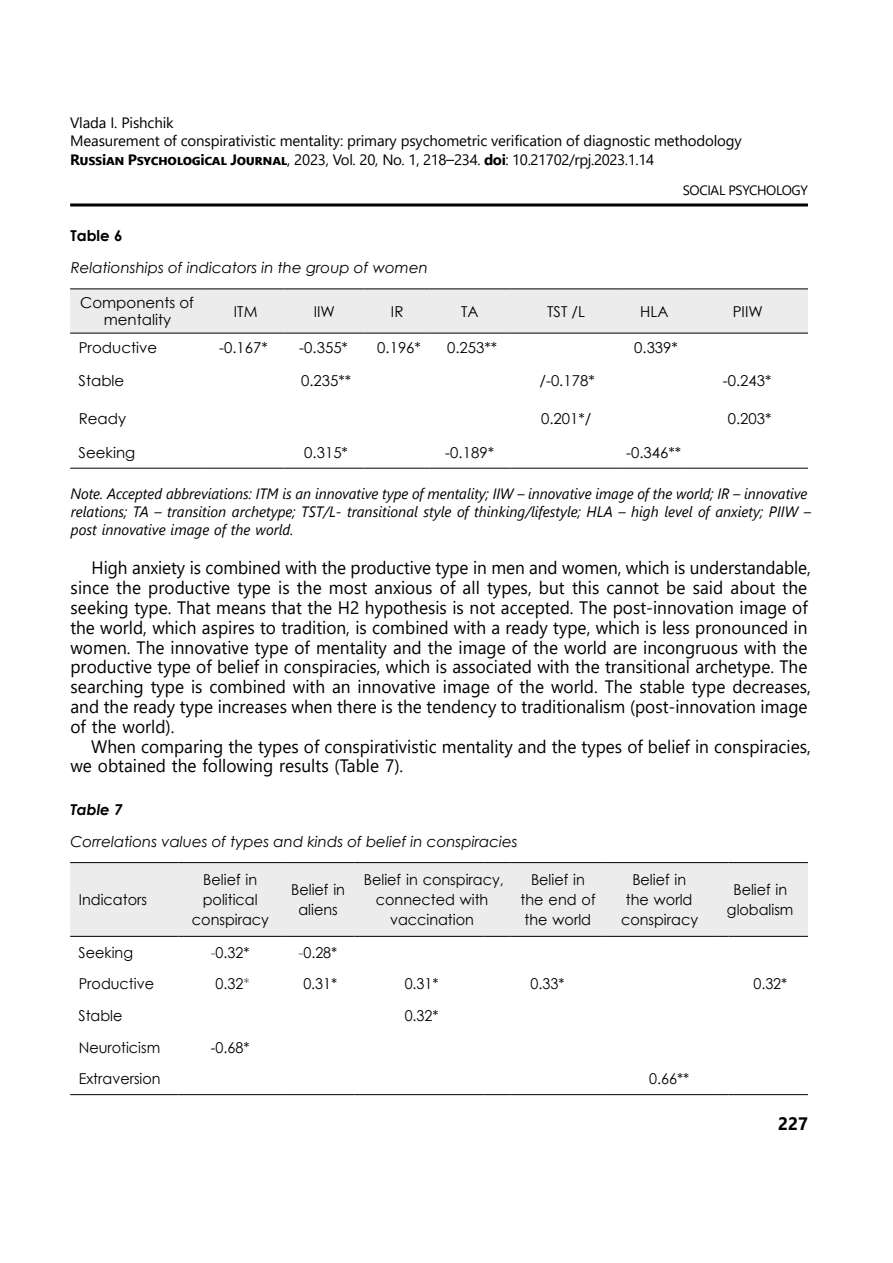
<style>
.page{position:relative;width:893px;height:1263px;background:#fff}
.page>*{position:absolute;margin:0;border:0;box-sizing:border-box;transform-origin:0 0}
.t1{font:18px/19.8px "Segoe UI";color:#000;scale:.95 1}
.t2{font:18px/19.8px "Segoe UI";color:#000;scale:.96 1}
.t3{font:700 18px "Segoe UI";color:#000;scale:.96 1}
.t4{font:15px/19.8px "Century Gothic";color:#000;text-align:center;scale:.96 1}
.t5{font:italic 15px/18px "Segoe UI";color:#000;scale:.95 1}
.t6{font:15px/18px "Segoe UI";letter-spacing:-.01em;color:#000}
.t7{font:15px/16.5px "Century Gothic";color:#000;text-align:center}
.t8{font:italic 15px "Century Gothic";color:#000}
.t9{font:700 15px "Century Gothic";color:#000}
.t10{font:italic 700 15px "Century Gothic";color:#000}
.t11{font:13.5px "Segoe UI";letter-spacing:-.025em;color:#000}
.s1{font-weight:700}
.s2{font-family:"Century Gothic";font-size:16.5px}
.s3{color:#666}
</style>
<div class="page">
<hr style="left:70px;top:203px;width:738px;height:3px;background:#000">
<div style="left:70px;top:289px;width:738px;height:44px;background:#ececec"></div>
<hr style="left:70px;top:288px;width:134px;height:1px;background:#000">
<hr style="left:204px;top:288px;width:79px;height:1px;background:#000">
<hr style="left:283px;top:288px;width:81px;height:1px;background:#000">
<hr style="left:364px;top:288px;width:65px;height:1px;background:#000">
<hr style="left:429px;top:288px;width:81px;height:1px;background:#000">
<hr style="left:510px;top:288px;width:111px;height:1px;background:#000">
<hr style="left:621px;top:288px;width:66px;height:1px;background:#000">
<hr style="left:687px;top:288px;width:121px;height:1px;background:#000">
<hr style="left:70px;top:333px;width:134px;height:1px;background:#000">
<hr style="left:204px;top:333px;width:79px;height:1px;background:#000">
<hr style="left:283px;top:333px;width:81px;height:1px;background:#000">
<hr style="left:364px;top:333px;width:65px;height:1px;background:#000">
<hr style="left:429px;top:333px;width:81px;height:1px;background:#000">
<hr style="left:510px;top:333px;width:111px;height:1px;background:#000">
<hr style="left:621px;top:333px;width:66px;height:1px;background:#000">
<hr style="left:687px;top:333px;width:121px;height:1px;background:#000">
<hr style="left:70px;top:468px;width:134px;height:1px;background:#000">
<hr style="left:204px;top:468px;width:79px;height:1px;background:#000">
<hr style="left:283px;top:468px;width:81px;height:1px;background:#000">
<hr style="left:364px;top:468px;width:65px;height:1px;background:#000">
<hr style="left:429px;top:468px;width:81px;height:1px;background:#000">
<hr style="left:510px;top:468px;width:111px;height:1px;background:#000">
<hr style="left:621px;top:468px;width:66px;height:1px;background:#000">
<hr style="left:687px;top:468px;width:121px;height:1px;background:#000">
<div style="left:70px;top:863px;width:738px;height:73px;background:#ececec"></div>
<hr style="left:70px;top:862px;width:109px;height:1px;background:#000">
<hr style="left:179px;top:862px;width:103px;height:1px;background:#000">
<hr style="left:282px;top:862px;width:72px;height:1px;background:#000">
<hr style="left:354px;top:862px;width:131px;height:1px;background:#000">
<svg style="left:485px;top:862px;width:25px;height:1px"></svg>
<hr style="left:510px;top:862px;width:96px;height:1px;background:#000">
<hr style="left:606px;top:862px;width:107px;height:1px;background:#000">
<svg style="left:713px;top:862px;width:16px;height:1px"></svg>
<hr style="left:729px;top:862px;width:79px;height:1px;background:#000">
<hr style="left:70px;top:936px;width:109px;height:1px;background:#000">
<hr style="left:179px;top:936px;width:103px;height:1px;background:#000">
<hr style="left:282px;top:936px;width:72px;height:1px;background:#000">
<hr style="left:354px;top:936px;width:131px;height:1px;background:#000">
<svg style="left:485px;top:936px;width:25px;height:1px"></svg>
<hr style="left:510px;top:936px;width:96px;height:1px;background:#000">
<hr style="left:606px;top:936px;width:107px;height:1px;background:#000">
<svg style="left:713px;top:936px;width:16px;height:1px"></svg>
<hr style="left:729px;top:936px;width:79px;height:1px;background:#000">
<hr style="left:70px;top:1094px;width:109px;height:1px;background:#000">
<hr style="left:179px;top:1094px;width:103px;height:1px;background:#000">
<hr style="left:282px;top:1094px;width:72px;height:1px;background:#000">
<hr style="left:354px;top:1094px;width:131px;height:1px;background:#000">
<svg style="left:485px;top:1094px;width:25px;height:1px"></svg>
<hr style="left:510px;top:1094px;width:96px;height:1px;background:#000">
<hr style="left:606px;top:1094px;width:107px;height:1px;background:#000">
<svg style="left:713px;top:1094px;width:16px;height:1px"></svg>
<hr style="left:729px;top:1094px;width:79px;height:1px;background:#000">
<p class="t6" style="left:70px;top:112px;width:673px">Vlada I. Pishchik<br>Measurement of conspirativistic mentality: primary psychometric verification of diagnostic methodology</p>
<p class="t6" style="left:70px;top:150px;width:585px"><span class="s1">Russian Psychological Journal</span>, 2023, Vol. 20, No. 1, 218<span class="s2">–</span>234. <span class="s1">doi</span>: 10.21702/rpj.2023.1.14</p>
<p class="t11" style="left:683px;top:177px;width:127px">SOCIAL PSYCHOLOGY</p>
<p class="t9" style="left:71px;top:224px;width:53px">Table 6</p>
<p class="t8" style="left:71px;top:257px;width:359px">Relationships of indicators in the group of women</p>
<p class="t7" style="left:80px;top:294px;width:115px">Components of mentality</p>
<p class="t7" style="left:234px;top:303px;width:25px">ITM</p>
<p class="t7" style="left:314px;top:303px;width:23px">IIW</p>
<p class="t7" style="left:391px;top:303px;width:14px">IR</p>
<p class="t7" style="left:461px;top:303px;width:19px">TA</p>
<p class="t7" style="left:547px;top:303px;width:39px">TST /L</p>
<p class="t7" style="left:640px;top:303px;width:30px">HLA</p>
<p class="t7" style="left:733px;top:303px;width:32px">PIIW</p>
<p class="t7" style="left:79px;top:339px;width:80px">Productive</p>
<p class="t7" style="left:219px;top:339px;width:50px">-0.167*</p>
<p class="t7" style="left:299px;top:339px;width:50px">-0.355*</p>
<p class="t7" style="left:377px;top:339px;width:45px">0.196*</p>
<p class="t7" style="left:447px;top:339px;width:52px">0.253**</p>
<p class="t7" style="left:634px;top:339px;width:45px">0.339*</p>
<p class="t7" style="left:79px;top:372px;width:47px">Stable</p>
<p class="t7" style="left:301px;top:372px;width:52px">0.235**</p>
<p class="t7" style="left:539px;top:372px;width:57px">/-0.178*</p>
<p class="t7" style="left:723px;top:372px;width:50px">-0.243*</p>
<p class="t7" style="left:79px;top:410px;width:49px">Ready</p>
<p class="t7" style="left:541px;top:410px;width:52px">0.201*/</p>
<p class="t7" style="left:728px;top:410px;width:45px">0.203*</p>
<p class="t7" style="left:79px;top:444px;width:58px">Seeking</p>
<p class="t7" style="left:304px;top:444px;width:45px">0.315*</p>
<p class="t7" style="left:445px;top:444px;width:50px">-0.189*</p>
<p class="t7" style="left:626px;top:444px;width:57px">-0.346**</p>
<p class="t5" style="left:70px;top:483px;width:781px">Note. Accepted abbreviations: ITM is an innovative type of mentality; IIW – innovative image of the world; IR – innovative relations; TA – transition archetype; TST/L- transitional style of thinking/lifestyle; HLA – high level of anxiety; PIIW – post innovative image of the world.</p>
<p class="t1" style="left:70px;top:556px;width:781px;text-indent:21px">High anxiety is combined with the productive type in men and women, which is understandable, since the productive type is the most anxious of all types, but this cannot be said about the seeking type. That means that the H2 hypothesis is not accepted. The post-innovation image of the world, which aspires to tradition, is combined with a ready type, which is less pronounced in women. The innovative type of mentality and the image of the world are incongruous with the productive type of belief in conspiracies, which is associated with the transitional archetype. The searching type is combined with an innovative image of the world. The stable type decreases, and the ready type increases when there is the tendency to traditionalism (post-innovation image of the world).</p>
<p class="t2" style="left:70px;top:735px;width:773px;text-indent:21px">When comparing the types of conspirativistic mentality and the types of belief in conspiracies, we obtained the following results (Table 7).</p>
<p class="t10" style="left:71px;top:798px;width:53px">Table 7</p>
<p class="t8" style="left:70px;top:831px;width:449px">Correlations values of types and kinds of belief in conspiracies</p>
<p class="t4" style="left:79px;top:889px;width:73px">Indicators</p>
<p class="t4" style="left:192px;top:870px;width:82px">Belief in political conspiracy</p>
<p class="t4" style="left:291px;top:880px;width:58px">Belief in aliens</p>
<p class="t4" style="left:364px;top:870px;width:147px">Belief in conspiracy, connected with vaccination</p>
<p class="t4" style="left:521px;top:870px;width:80px">Belief in the end of the world</p>
<p class="t4" style="left:621px;top:870px;width:82px">Belief in the world conspiracy</p>
<p class="t4" style="left:727px;top:880px;width:71px">Belief in globalism</p>
<p class="t4" style="left:79px;top:942px;width:58px">Seeking</p>
<p class="t4" style="left:211px;top:942px;width:42px"><span class="s3">-</span>0.32*</p>
<p class="t4" style="left:299px;top:942px;width:42px"><span class="s3">-</span>0.28*</p>
<p class="t4" style="left:79px;top:974px;width:80px">Productive</p>
<p class="t4" style="left:215px;top:974px;width:37px">0.32<span class="s3">*</span></p>
<p class="t4" style="left:303px;top:974px;width:37px">0.31*</p>
<p class="t4" style="left:405px;top:974px;width:37px">0.31*</p>
<p class="t4" style="left:530px;top:974px;width:37px">0.33*</p>
<p class="t4" style="left:753px;top:974px;width:37px">0.32*</p>
<p class="t4" style="left:79px;top:1005px;width:47px">Stable</p>
<p class="t4" style="left:405px;top:1005px;width:37px">0.32*</p>
<p class="t4" style="left:79px;top:1037px;width:86px">Neuroticism</p>
<p class="t4" style="left:211px;top:1037px;width:42px">-0.68*</p>
<p class="t4" style="left:79px;top:1069px;width:87px">Extraversion</p>
<p class="t4" style="left:649px;top:1069px;width:43px">0.66**</p>
<p class="t3" style="left:778px;top:1106px;width:33px">227</p>
</div>
